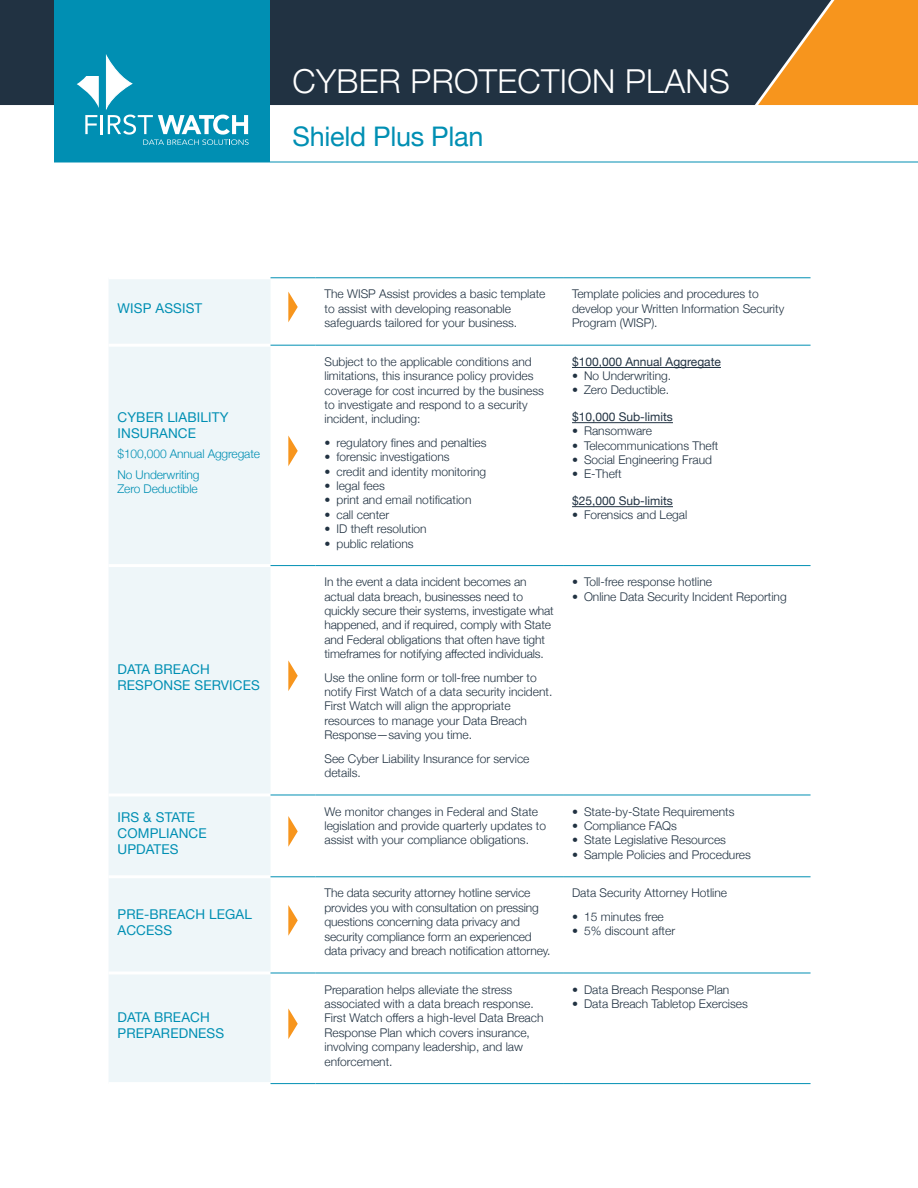
<style>
.page{position:relative;width:918px;height:1188px;background:#fff}
.page>*{position:absolute;margin:0;border:0;box-sizing:border-box;transform-origin:0 0}
.THE_TITLE{font:300 33px "Helvetica Neue";letter-spacing:.01em;color:#fff}
.THE_SUB_TITLE{font:27px "Helvetica Neue";letter-spacing:-.01em;color:#008fb3}
.Chart_H1{font:13.5px/16.2px "Helvetica Neue";letter-spacing:.01em;color:#008fb3}
.Chart_P1{font:300 12px/14.4px "Helvetica Neue";color:#213242}
.Chart_P1_Underline{font:12px "Helvetica Neue";color:#213242}
.Chart_H1-2{font:300 12px "Helvetica Neue";letter-spacing:-.01em;color:#008fb3}
</style>
<div class="page">
<div style="left:0;top:0;width:758px;height:105px;background:#213242"></div>
<svg style="left:758px;top:0;width:160px;height:105px;background:#c6802a"></svg>
<hr style="left:54px;top:162px;width:864px;height:1px;background:#008fb3">
<div style="left:54px;top:0;width:216px;height:162px;background:#008fb3"></div>
<svg style="left:106px;top:56px;width:26px;height:53px"></svg>
<svg style="left:77px;top:77px;width:22px;height:31px"></svg>
<svg style="left:85px;top:115px;width:164px;height:30px"></svg>
<div style="left:109px;top:279px;width:161px;height:803px;background:#eef6f9"></div>
<hr style="left:109px;top:344px;width:162px;height:3px;background:#fff">
<hr style="left:109px;top:564px;width:162px;height:3px;background:#fff">
<hr style="left:109px;top:793px;width:162px;height:3px;background:#fff">
<hr style="left:109px;top:875px;width:162px;height:3px;background:#fff">
<hr style="left:109px;top:971px;width:162px;height:3px;background:#fff">
<hr style="left:271px;top:278px;width:45px;height:1px;background:#008fb3">
<hr style="left:316px;top:278px;width:247px;height:1px;background:#008fb3">
<hr style="left:563px;top:278px;width:248px;height:1px;background:#008fb3">
<hr style="left:271px;top:345px;width:45px;height:1px;background:#008fb3">
<hr style="left:316px;top:345px;width:247px;height:1px;background:#008fb3">
<hr style="left:563px;top:345px;width:248px;height:1px;background:#008fb3">
<hr style="left:271px;top:565px;width:45px;height:1px;background:#008fb3">
<hr style="left:316px;top:565px;width:247px;height:1px;background:#008fb3">
<hr style="left:563px;top:565px;width:248px;height:1px;background:#008fb3">
<hr style="left:271px;top:795px;width:45px;height:1px;background:#008fb3">
<hr style="left:316px;top:795px;width:247px;height:1px;background:#008fb3">
<hr style="left:563px;top:795px;width:248px;height:1px;background:#008fb3">
<hr style="left:271px;top:877px;width:45px;height:1px;background:#008fb3">
<hr style="left:316px;top:877px;width:247px;height:1px;background:#008fb3">
<hr style="left:563px;top:877px;width:248px;height:1px;background:#008fb3">
<hr style="left:271px;top:973px;width:45px;height:1px;background:#008fb3">
<hr style="left:316px;top:973px;width:247px;height:1px;background:#008fb3">
<hr style="left:563px;top:973px;width:248px;height:1px;background:#008fb3">
<hr style="left:271px;top:1083px;width:45px;height:1px;background:#008fb3">
<hr style="left:316px;top:1083px;width:247px;height:1px;background:#008fb3">
<hr style="left:563px;top:1083px;width:248px;height:1px;background:#008fb3">
<svg style="left:288px;top:292px;width:10px;height:30px"></svg>
<svg style="left:288px;top:436px;width:10px;height:30px"></svg>
<hr style="left:572px;top:367px;width:149px;height:1px;background:#213242">
<hr style="left:572px;top:422px;width:101px;height:1px;background:#213242">
<hr style="left:572px;top:506px;width:101px;height:1px;background:#213242">
<svg style="left:288px;top:660px;width:10px;height:31px"></svg>
<svg style="left:288px;top:816px;width:10px;height:31px"></svg>
<svg style="left:288px;top:905px;width:10px;height:31px"></svg>
<svg style="left:288px;top:1008px;width:10px;height:31px"></svg>
<p class="THE_TITLE" style="left:292px;top:54px;width:439px">CYBER PROTECTION PLANS</p>
<p class="THE_SUB_TITLE" style="left:292px;top:117px;width:192px">Shield Plus Plan</p>
<p class="Chart_H1" style="left:118px;top:301px;width:86px">WISP ASSIST</p>
<p class="Chart_H1" style="left:118px;top:409px;width:112px">CYBER LIABILITY<br>INSURANCE</p>
<p class="Chart_H1-2" style="left:118px;top:444px;width:144px">$100,000 Annual Aggregate</p>
<p class="Chart_H1-2" style="left:118px;top:465px;width:84px">No Underwriting</p>
<p class="Chart_H1-2" style="left:118px;top:479px;width:82px">Zero Deductible</p>
<p class="Chart_H1" style="left:118px;top:662px;width:144px">DATA BREACH<br>RESPONSE SERVICES</p>
<p class="Chart_P1" style="left:325px;top:286px;width:222px">The WISP Assist provides a basic template to assist with developing reasonable safeguards tailored for your business.</p>
<p class="Chart_P1" style="left:572px;top:286px;width:214px">Template policies and procedures to develop your Written Information Security<br>Program (WISP).</p>
<p class="Chart_P1" style="left:325px;top:353px;width:221px">Subject to the applicable conditions and limitations, this insurance policy provides coverage for cost incurred by the business to investigate and respond to a security incident, including:</p>
<p class="Chart_P1" style="left:325px;top:434px;width:164px">• regulatory fines and penalties</p>
<p class="Chart_P1" style="left:325px;top:449px;width:127px">• forensic investigations</p>
<p class="Chart_P1" style="left:325px;top:463px;width:163px">• credit and identity monitoring</p>
<p class="Chart_P1" style="left:325px;top:478px;width:62px">• legal fees</p>
<p class="Chart_P1" style="left:325px;top:492px;width:148px">• print and email notification</p>
<p class="Chart_P1" style="left:325px;top:506px;width:66px">• call center</p>
<p class="Chart_P1" style="left:325px;top:521px;width:104px">• ID theft resolution</p>
<p class="Chart_P1" style="left:325px;top:535px;width:91px">• public relations</p>
<p class="Chart_P1" style="left:325px;top:574px;width:231px">In the event a data incident becomes an actual data breach, businesses need to quickly secure their systems, investigate what happened, and if required, comply with State and Federal obligations that often have tight timeframes for notifying affected individuals.</p>
<p class="Chart_P1" style="left:325px;top:669px;width:229px">Use the online form or toll-free number to notify First Watch of a data security incident.<br>First Watch will align the appropriate resources to manage your Data Breach Response—saving you time.</p>
<p class="Chart_P1" style="left:325px;top:750px;width:206px">See Cyber Liability Insurance for service details.</p>
<p class="Chart_P1_Underline" style="left:572px;top:353px;width:150px">$100,000 Annual Aggregate</p>
<p class="Chart_P1" style="left:572px;top:368px;width:101px">• No Underwriting.</p>
<p class="Chart_P1" style="left:572px;top:382px;width:99px">• Zero Deductible.</p>
<p class="Chart_P1_Underline" style="left:572px;top:408px;width:102px">$10,000 Sub-limits</p>
<p class="Chart_P1" style="left:572px;top:423px;width:82px">• Ransomware</p>
<p class="Chart_P1" style="left:572px;top:437px;width:148px">• Telecommunications Theft</p>
<p class="Chart_P1" style="left:572px;top:452px;width:142px">• Social Engineering Fraud</p>
<p class="Chart_P1" style="left:572px;top:466px;width:51px">• E-Theft</p>
<p class="Chart_P1_Underline" style="left:572px;top:492px;width:102px">$25,000 Sub-limits</p>
<p class="Chart_P1" style="left:572px;top:507px;width:117px">• Forensics and Legal</p>
<p class="Chart_P1" style="left:572px;top:574px;width:142px">• Toll-free response hotline</p>
<p class="Chart_P1" style="left:572px;top:588px;width:216px">• Online Data Security Incident Reporting</p>
<p class="Chart_H1" style="left:118px;top:809px;width:91px">IRS &amp; STATE<br>COMPLIANCE<br>UPDATES</p>
<p class="Chart_P1" style="left:325px;top:803px;width:223px">We monitor changes in Federal and State legislation and provide quarterly updates to assist with your compliance obligations.</p>
<p class="Chart_P1" style="left:572px;top:803px;width:164px">• State-by-State Requirements</p>
<p class="Chart_P1" style="left:572px;top:818px;width:106px">• Compliance FAQs</p>
<p class="Chart_P1" style="left:572px;top:832px;width:156px">• State Legislative Resources</p>
<p class="Chart_P1" style="left:572px;top:846px;width:180px">• Sample Policies and Procedures</p>
<p class="Chart_H1" style="left:118px;top:907px;width:136px">PRE-BREACH LEGAL<br>ACCESS</p>
<p class="Chart_H1" style="left:118px;top:1010px;width:108px">DATA BREACH<br>PREPAREDNESS</p>
<p class="Chart_P1" style="left:325px;top:885px;width:227px">The data security attorney hotline service provides you with consultation on pressing questions concerning data privacy and security compliance form an experienced data privacy and breach notification attorney.</p>
<p class="Chart_P1" style="left:572px;top:885px;width:157px">Data Security Attorney Hotline</p>
<p class="Chart_P1" style="left:572px;top:908px;width:93px">• 15 minutes free</p>
<p class="Chart_P1" style="left:572px;top:923px;width:105px">• 5% discount after</p>
<p class="Chart_P1" style="left:325px;top:981px;width:220px">Preparation helps alleviate the stress associated with a data breach response.<br>First Watch offers a high-level Data Breach Response Plan which covers insurance, involving company leadership, and law enforcement.</p>
<p class="Chart_P1" style="left:572px;top:981px;width:159px">• Data Breach Response Plan</p>
<p class="Chart_P1" style="left:572px;top:996px;width:177px">• Data Breach Tabletop Exercises</p>
</div>
